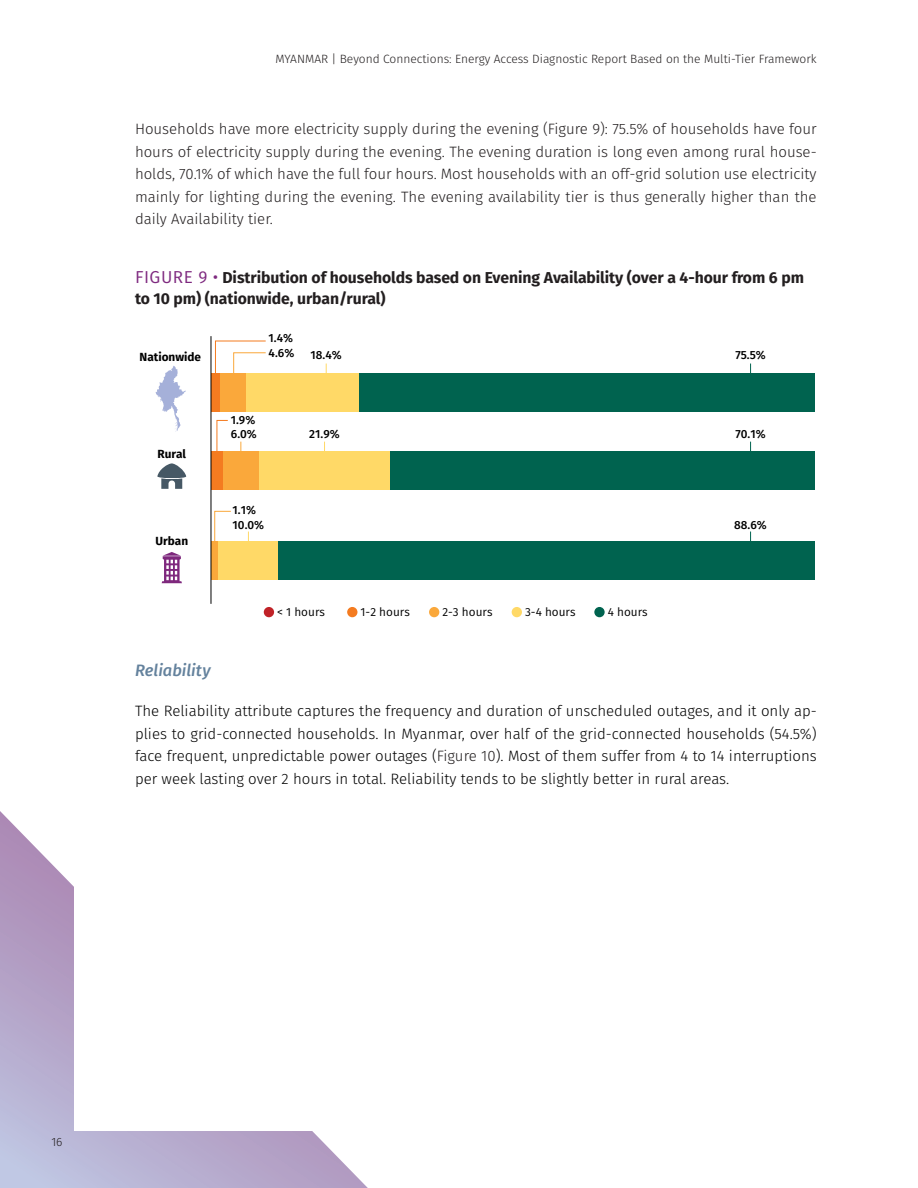
<style>
.page{position:relative;width:918px;height:1188px;background:#fff}
.page>*{position:absolute;margin:0;border:0;box-sizing:border-box;transform-origin:0 0}
.t1{font:italic 500 16.5px "Fira Sans";letter-spacing:.005em;color:#64829d}
.figure-title{font:700 15.75px/21px "Fira Sans";letter-spacing:-.005em;color:#231f20}
.t2{font:300 15px/22.5px "Fira Sans";color:#231f20;text-align:justify}
.t3{font:300 15px/22.5px "Fira Sans";color:#000;text-align:justify}
.t4{font:300 12px "Fira Sans";color:#231f20}
.t5{font:500 11.7px "Fira Sans";color:#000}
.t6{font:11.7px "Fira Sans";color:#000}
.t7{font:700 11.7px "Fira Sans";color:#000}
.s1{font-weight:400;font-size:17.25px;color:#7e297f}
.s2{color:#231f20}
</style>
<div class="page">
<svg style="left:0;top:811px;width:368px;height:377px"></svg>
<div style="left:74px;top:873px;width:258px;height:258px;background:#fff"></div>
<svg style="left:157px;top:463px;width:29px;height:26px"></svg>
<svg style="left:162px;top:552px;width:20px;height:31px"></svg>
<div style="left:264px;top:607px;width:10px;height:10px;background:#c02227;border-radius:50%"></div>
<div style="left:347px;top:607px;width:10px;height:10px;background:#f47b20;border-radius:50%"></div>
<div style="left:429px;top:607px;width:10px;height:10px;background:#faa83b;border-radius:50%"></div>
<div style="left:512px;top:607px;width:10px;height:10px;background:#ffd967;border-radius:50%"></div>
<div style="left:594px;top:607px;width:11px;height:10px;background:#00634f;border-radius:50%"></div>
<svg style="left:156px;top:366px;width:30px;height:66px"></svg>
<svg style="left:216px;top:420px;width:13px;height:32px"></svg>
<svg style="left:214px;top:511px;width:17px;height:30px"></svg>
<svg style="left:215px;top:340px;width:51px;height:33px"></svg>
<div style="left:211px;top:373px;width:9px;height:38px;background:#f47b20"></div>
<div style="left:220px;top:373px;width:27px;height:38px;background:#faa83b"></div>
<div style="left:247px;top:373px;width:112px;height:38px;background:#ffd967"></div>
<div style="left:359px;top:373px;width:456px;height:38px;background:#00634f"></div>
<div style="left:211px;top:541px;width:7px;height:38px;background:#faa83b"></div>
<div style="left:218px;top:541px;width:60px;height:38px;background:#ffd967"></div>
<div style="left:278px;top:541px;width:537px;height:38px;background:#00634f"></div>
<div style="left:211px;top:452px;width:12px;height:38px;background:#f47b20"></div>
<div style="left:223px;top:452px;width:36px;height:38px;background:#faa83b"></div>
<div style="left:259px;top:452px;width:131px;height:38px;background:#ffd967"></div>
<div style="left:390px;top:452px;width:425px;height:38px;background:#00634f"></div>
<hr style="left:211px;top:336px;width:1px;height:268px;background:#000">
<p class="t4" style="left:275px;top:50px;width:543px">MYANMAR | Beyond Connections: Energy Access Diagnostic Report Based on the Multi-Tier Framework</p>
<p class="t2" style="left:135px;top:117px;width:683px">Households have more electricity supply during the evening (Figure 9): 75.5% of households have four hours of electricity supply during the evening. The evening duration is long even among rural house&shy;holds, 70.1% of which have the full four hours. Most households with an off-grid solution use electricity mainly for lighting during the evening. The evening availability tier is thus generally higher than the daily Availability tier.</p>
<p class="figure-title" style="left:135px;top:265px;width:671px"><span class="s1">FIGURE 9 •</span> Distribution of households based on Evening Availability (over a 4-hour from 6 pm to 10 pm) (nationwide, urban/rural)</p>
<p class="t7" style="left:140px;top:348px;width:63px">Nationwide</p>
<p class="t7" style="left:157px;top:445px;width:30px">Rural</p>
<p class="t7" style="left:155px;top:532px;width:34px">Urban</p>
<p class="t5" style="left:269px;top:330px;width:26px">1.4%</p>
<p class="t5" style="left:269px;top:345px;width:27px">4.6%</p>
<p class="t5" style="left:311px;top:347px;width:33px">18.4%</p>
<p class="t5" style="left:231px;top:412px;width:26px">1.9%</p>
<p class="t5" style="left:231px;top:426px;width:27px">6.0%</p>
<p class="t5" style="left:309px;top:426px;width:32px">21.9%</p>
<p class="t5" style="left:233px;top:502px;width:25px">1.1%</p>
<p class="t5" style="left:233px;top:516px;width:33px">10.0%</p>
<p class="t6" style="left:277px;top:604px;width:49px">&lt; 1 hours</p>
<p class="t6" style="left:361px;top:604px;width:51px">1-2 hours</p>
<p class="t6" style="left:442px;top:604px;width:52px">2-3 hours</p>
<p class="t6" style="left:525px;top:604px;width:52px">3-4 hours</p>
<p class="t6" style="left:608px;top:604px;width:41px">4 hours</p>
<p class="t5" style="left:735px;top:347px;width:32px">75.5%</p>
<p class="t5" style="left:735px;top:426px;width:32px">70.1%</p>
<p class="t5" style="left:734px;top:516px;width:34px">88.6%</p>
<p class="t1" style="left:135px;top:657px;width:77px">Reliability</p>
<p class="t3" style="left:135px;top:699px;width:683px">The Reliability attribute captures the frequency and duration of unscheduled outages, and it only ap&shy;plies to grid-connected households. In Myanmar, over half of the grid-connected households (54.5%) face frequent, unpredictable power outages (<span class="s2">Figure 10</span>). Most of them suffer from 4 to 14 interruptions per week lasting over 2 hours in total. Reliability tends to be slightly better in rural areas.</p>
<p class="t4" style="left:51px;top:1133px;width:13px">16</p>
</div>
